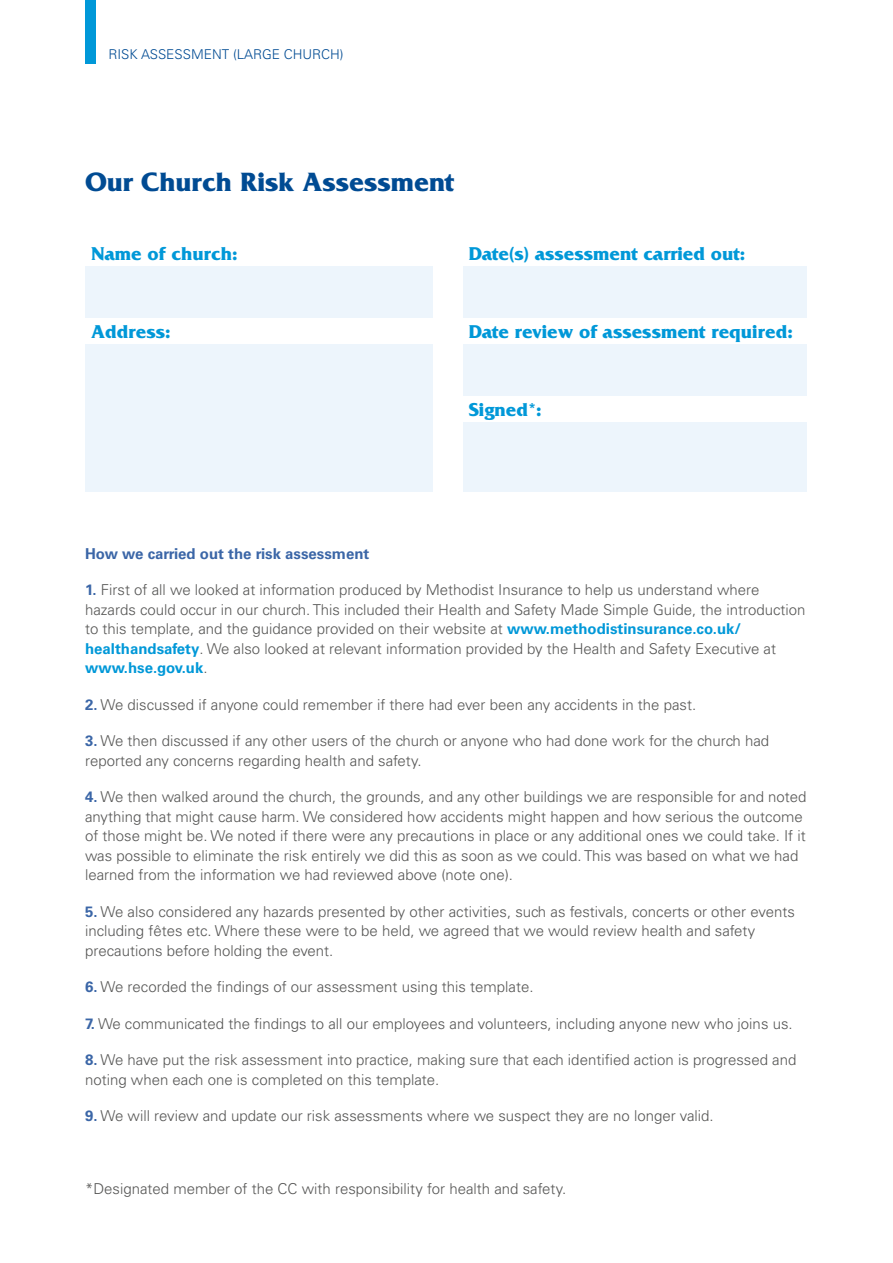
<style>
.page{position:relative;width:893px;height:1263px;background:#fff}
.page>*{position:absolute;margin:0;border:0;box-sizing:border-box;transform-origin:0 0}
.t1{font:700 27.75px "Friz Quadrata";color:#004b93}
.t2{font:700 19.5px "Friz Quadrata";color:#0098d8}
.t3{font:300 15px/19.5px "Univers";color:#575756}
.t4{font:700 15px "Univers";color:#3b66a7}
.t5{font:300 13.5px "Univers";color:#004b93}
.s1{font-weight:700;color:#3b66a7}
.s2{font-weight:700;color:#0098d8}
</style>
<div class="page">
<div style="left:463px;top:422px;width:343px;height:69px;background:#edf5fc"></div>
<div style="left:463px;top:344px;width:343px;height:51px;background:#edf5fc"></div>
<div style="left:85px;top:344px;width:348px;height:147px;background:#edf5fc"></div>
<div style="left:463px;top:266px;width:343px;height:51px;background:#edf5fc"></div>
<div style="left:85px;top:266px;width:348px;height:51px;background:#edf5fc"></div>
<div style="left:85px;top:0;width:10px;height:64px;background:#0098d8"></div>
<p class="t5" style="left:108px;top:46px;width:237px">RISK ASSESSMENT (LARGE CHURCH)</p>
<h2 class="t1" style="left:85px;top:166px;width:370px">Our Church Risk Assessment</h2>
<p class="t2" style="left:91px;top:243px;width:148px">Name of church:</p>
<p class="t2" style="left:469px;top:243px;width:278px">Date(s) assessment carried out:</p>
<p class="t2" style="left:91px;top:321px;width:81px">Address:</p>
<p class="t2" style="left:469px;top:321px;width:326px">Date review of assessment required:</p>
<h3 class="t2" style="left:469px;top:399px;width:74px">Signed*:</h3>
<h5 class="t4" style="left:85px;top:544px;width:286px">How we carried out the risk assessment</h5>
<p class="t3" style="left:85px;top:580px;width:722px"><span class="s1">1.</span> First of all we looked at information produced by Methodist Insurance to help us understand where hazards could occur in our church. This included their Health and Safety Made Simple Guide, the introduction to this template, and the guidance provided on their website at <span class="s2">www.methodistinsurance.co.uk/ healthandsafety</span>. We also looked at relevant information provided by the Health and Safety Executive at <span class="s2">www.hse.gov.uk</span>.</p>
<p class="t3" style="left:85px;top:694px;width:613px"><span class="s1">2.</span> We discussed if anyone could remember if there had ever been any accidents in the past.</p>
<p class="t3" style="left:85px;top:731px;width:686px"><span class="s1">3.</span> We then discussed if any other users of the church or anyone who had done work for the church had reported any concerns regarding health and safety.</p>
<p class="t3" style="left:85px;top:787px;width:723px"><span class="s1">4.</span> We then walked around the church, the grounds, and any other buildings we are responsible for and noted anything that might cause harm. We considered how accidents might happen and how serious the outcome of those might be. We noted if there were any precautions in place or any additional ones we could take. If it was possible to eliminate the risk entirely we did this as soon as we could. This was based on what we had learned from the information we had reviewed above (note one).</p>
<p class="t3" style="left:85px;top:901px;width:711px"><span class="s1">5.</span> We also considered any hazards presented by other activities, such as festivals, concerts or other events including fêtes etc. Where these were to be held, we agreed that we would review health and safety precautions before holding the event.</p>
<p class="t3" style="left:85px;top:977px;width:450px"><span class="s1">6.</span> We recorded the fndings of our assessment using this template.</p>
<p class="t3" style="left:85px;top:1013px;width:709px"><span class="s1">7.</span> We communicated the fndings to all our employees and volunteers, including anyone new who joins us.</p>
<p class="t3" style="left:85px;top:1050px;width:713px"><span class="s1">8.</span> We have put the risk assessment into practice, making sure that each identifed action is progressed and noting when each one is completed on this template.</p>
<p class="t3" style="left:85px;top:1106px;width:630px"><span class="s1">9.</span> We will review and update our risk assessments where we suspect they are no longer valid.</p>
<p class="t3" style="left:85px;top:1179px;width:483px">*Designated member of the CC with responsibility for health and safety.</p>
</div>
